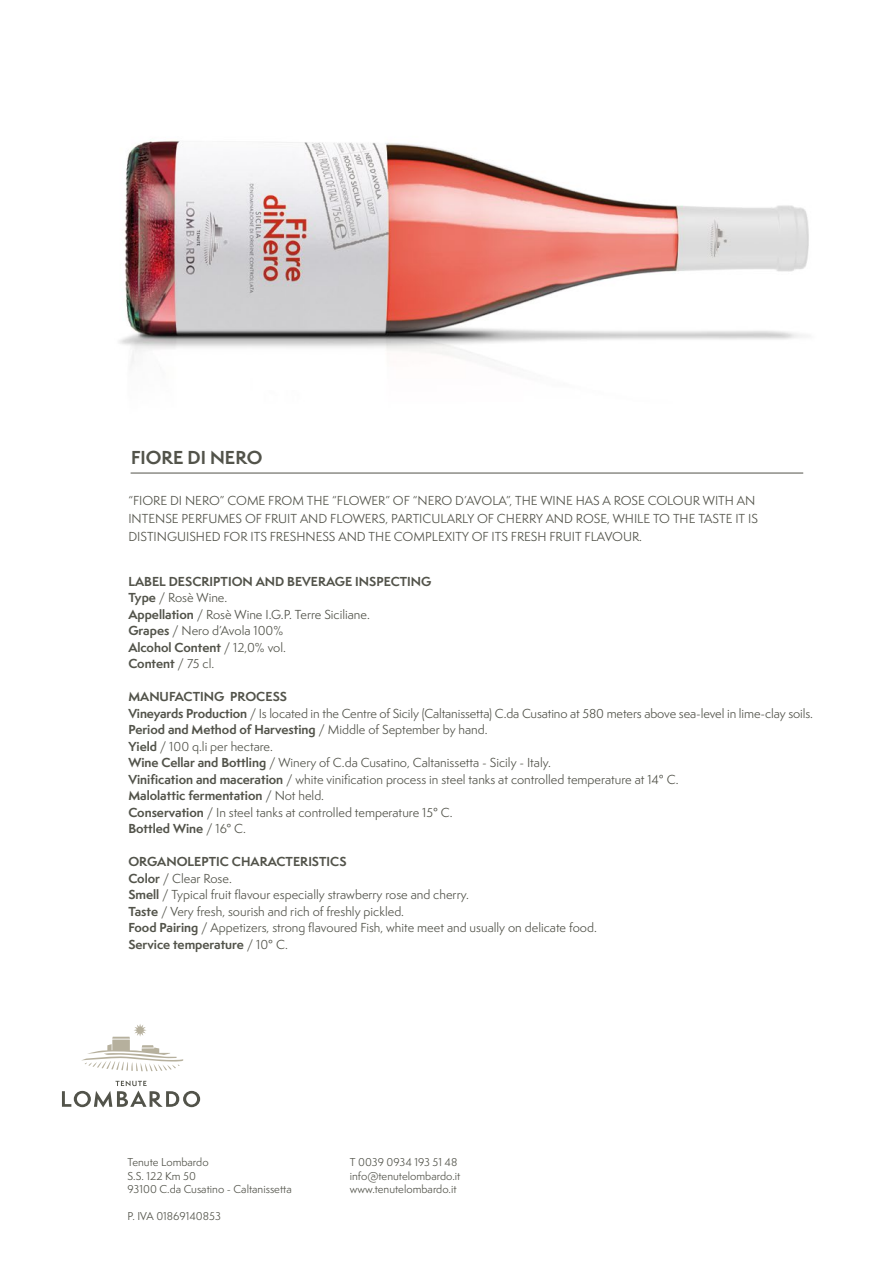
<style>
.page{position:relative;width:893px;height:1263px;background:#fff}
.page>*{position:absolute;margin:0;border:0;box-sizing:border-box;transform-origin:0 0}
.t1{font:700 17.25px "Semplicita Pro";color:#52534a}
.t2{font:12px/16.5px "Semplicita Pro";color:#52534a}
.t3{font:700 12px/16.5px "Semplicita Pro";color:#52534a}
.t4{font:10.5px/13.5px "Semplicita Pro";color:#52534a}
.s1{font-weight:400}
.s2{font-weight:700}
</style>
<div class="page">
<img style="left:119px;top:140px;width:690px;height:334px">
<hr style="left:131px;top:473px;width:672px;height:1px;background:#52534a">
<svg style="left:62px;top:1081px;width:138px;height:26px"></svg>
<svg style="left:81px;top:1024px;width:102px;height:47px"></svg>
<h1 class="t1" style="left:131px;top:445px;width:133px">FIORE DI NERO</h1>
<p class="t2" style="left:128px;top:492px;width:631px;line-height:18px">“FIORE DI NERO” COME FROM THE “FLOWER” OF “NERO D’AVOLA”, THE WINE HAS A ROSE COLOUR WITH AN<br>INTENSE PERFUMES OF FRUIT AND FLOWERS, PARTICULARLY OF CHERRY AND ROSE, WHILE TO THE TASTE IT IS<br>DISTINGUISHED FOR ITS FRESHNESS AND THE COMPLEXITY OF ITS FRESH FRUIT FLAVOUR.</p>
<p class="t3" style="left:128px;top:573px;width:305px">LABEL DESCRIPTION AND BEVERAGE INSPECTING<br>Type <span class="s1">/ Rosè Wine.<br></span>Appellation <span class="s1">/ Rosè Wine I.G.P. Terre Siciliane.<br></span>Grapes <span class="s1">/ Nero d’Avola 100%<br></span>Alcohol Content <span class="s1">/ 12,0% vol.<br></span>Content <span class="s1">/ 75 cl.</span></p>
<p class="t2" style="left:128px;top:688px;width:686px"><span class="s2">MANUFACTING PROCESS<br>Vineyards Production</span> / Is located in the Centre of Sicily (Caltanissetta) C.da Cusatino at 580 meters above sea-level in lime-clay soils.<br><span class="s2">Period and Method of Harvesting</span> / Middle of September by hand.<br><span class="s2">Yield</span> / 100 q.li per hectare.<br><span class="s2">Wine Cellar and Bottling</span> / Winery of C.da Cusatino, Caltanissetta - Sicily - Italy.<br><span class="s2">Vinification and maceration</span> / white vinification process in steel tanks at controlled temperature at 14° C.<br><span class="s2">Malolattic fermentation</span> / Not held.<br><span class="s2">Conservation</span> / In steel tanks at controlled temperature 15° C.<br><span class="s2">Bottled Wine</span> / 16° C.</p>
<p class="t2" style="left:128px;top:853px;width:470px"><span class="s2">ORGANOLEPTIC CHARACTERISTICS<br>Color</span> / Clear Rose.<br><span class="s2">Smell</span> / Typical fruit flavour especially strawberry rose and cherry.<br><span class="s2">Taste</span> / Very fresh, sourish and rich of freshly pickled.<br><span class="s2">Food Pairing</span> / Appetizers, strong flavoured Fish, white meet and usually on delicate food.<br><span class="s2">Service temperature</span> / 10° C.</p>
<p class="t4" style="left:128px;top:1155px;width:166px">Tenute Lombardo<br>S.S. 122 Km 50<br>93100 C.da Cusatino - Caltanissetta</p>
<p class="t4" style="left:128px;top:1209px;width:95px">P. IVA 01869140853</p>
<p class="t4" style="left:350px;top:1155px;width:112px">T 0039 0934 193 51 48 info@tenutelombardo.it www.tenutelombardo.it</p>
</div>
